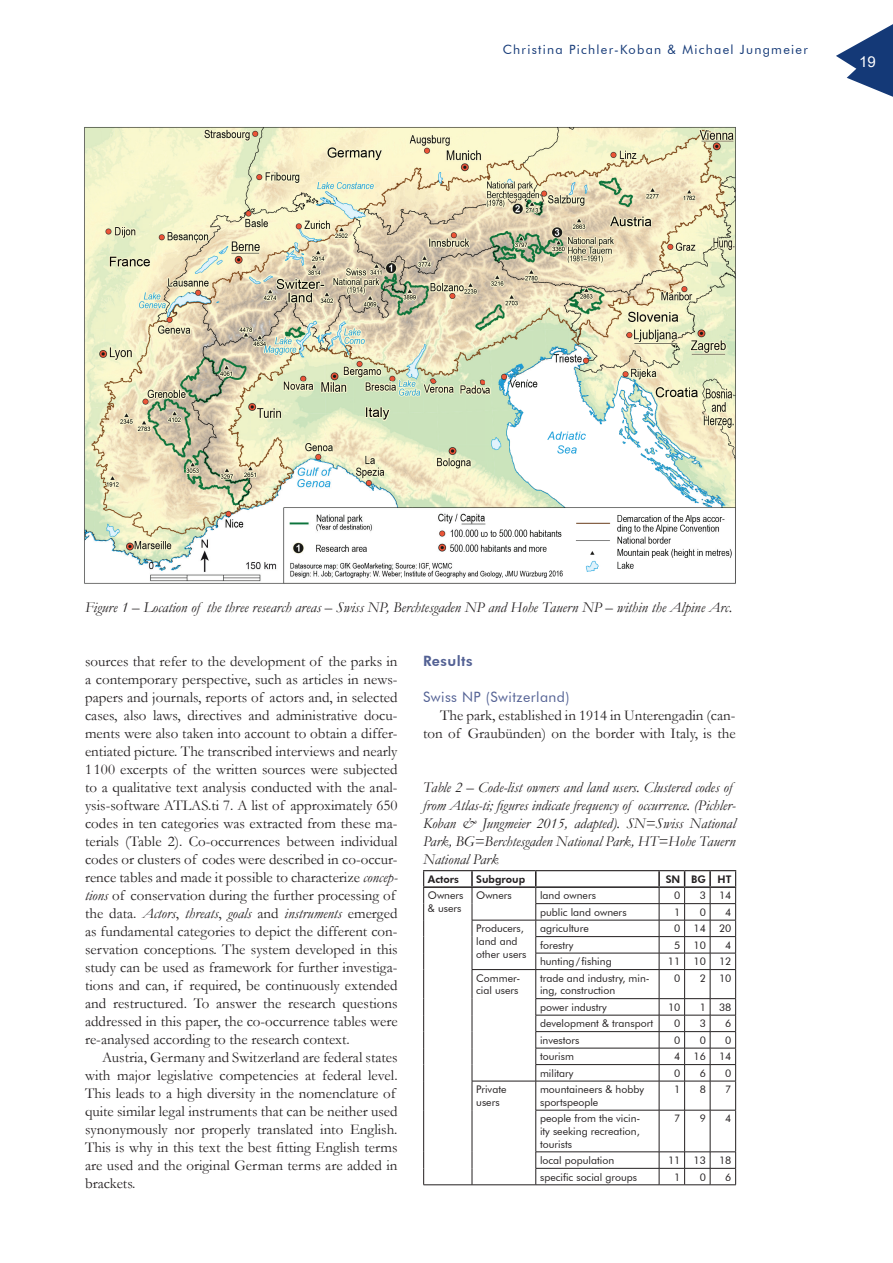
<style>
.page{position:relative;width:893px;height:1263px;background:#fff}
.page>*{position:absolute;margin:0;border:0;box-sizing:border-box;transform-origin:0 0}
.t1{font:15px/18px "Garamond";color:#231f20}
.t2{font:italic 15px/18px "Garamond";color:#231f20}
.t3{font:15px "Arial";color:#fff}
.t4{font:14.25px "Futura BT";letter-spacing:.03em;color:#536194}
.t5{font:800 14.25px "Futura BT";letter-spacing:.03em;color:#536194}
.t6{font:12.75px "Futura BT";letter-spacing:.1em;color:#143977}
.t7{font:10.5px/12.6px "Futura BT";color:#231f20}
.t8{font:800 10.5px "Futura BT";color:#231f20}
.s1{font-style:italic}
</style>
<div class="page">
<svg style="left:836px;top:24px;width:57px;height:73px"></svg>
<hr style="left:423px;top:886px;width:49px;height:2px;background:#231f20">
<hr style="left:472px;top:886px;width:64px;height:2px;background:#231f20">
<hr style="left:536px;top:886px;width:123px;height:2px;background:#231f20">
<hr style="left:423px;top:870px;width:49px;height:1px;background:#231f20">
<hr style="left:472px;top:870px;width:64px;height:1px;background:#231f20">
<hr style="left:536px;top:870px;width:123px;height:1px;background:#231f20">
<svg style="left:423px;top:871px;width:1px;height:98px"></svg>
<hr style="left:423px;top:969px;width:1px;height:30px;background:#231f20">
<svg style="left:423px;top:999px;width:1px;height:111px"></svg>
<hr style="left:423px;top:1110px;width:1px;height:42px;background:#231f20">
<svg style="left:423px;top:1152px;width:1px;height:32px"></svg>
<hr style="left:423px;top:1184px;width:49px;height:1px;background:#231f20">
<hr style="left:536px;top:903px;width:123px;height:1px;background:#231f20">
<hr style="left:472px;top:920px;width:64px;height:1px;background:#231f20">
<hr style="left:536px;top:920px;width:123px;height:1px;background:#231f20">
<hr style="left:536px;top:936px;width:123px;height:1px;background:#231f20">
<hr style="left:536px;top:953px;width:123px;height:1px;background:#231f20">
<hr style="left:472px;top:969px;width:64px;height:1px;background:#231f20">
<hr style="left:536px;top:969px;width:123px;height:1px;background:#231f20">
<hr style="left:536px;top:998px;width:123px;height:1px;background:#231f20">
<hr style="left:536px;top:1015px;width:123px;height:1px;background:#231f20">
<hr style="left:536px;top:1031px;width:123px;height:1px;background:#231f20">
<hr style="left:536px;top:1048px;width:123px;height:1px;background:#231f20">
<hr style="left:536px;top:1064px;width:123px;height:1px;background:#231f20">
<hr style="left:472px;top:1081px;width:64px;height:1px;background:#231f20">
<svg style="left:471px;top:871px;width:2px;height:239px"></svg>
<hr style="left:536px;top:1081px;width:123px;height:1px;background:#231f20">
<svg style="left:535px;top:871px;width:1px;height:239px"></svg>
<hr style="left:472px;top:1110px;width:1px;height:42px;background:#231f20">
<hr style="left:536px;top:1110px;width:123px;height:1px;background:#231f20">
<hr style="left:535px;top:1110px;width:1px;height:42px;background:#231f20">
<hr style="left:659px;top:1110px;width:1px;height:42px;background:#231f20">
<hr style="left:684px;top:1110px;width:1px;height:42px;background:#231f20">
<svg style="left:658px;top:870px;width:78px;height:241px"></svg>
<hr style="left:710px;top:1110px;width:1px;height:42px;background:#231f20">
<hr style="left:735px;top:1110px;width:1px;height:42px;background:#231f20">
<hr style="left:536px;top:1151px;width:123px;height:1px;background:#231f20">
<svg style="left:472px;top:1152px;width:1px;height:32px"></svg>
<hr style="left:536px;top:1168px;width:123px;height:1px;background:#231f20">
<svg style="left:535px;top:1152px;width:1px;height:32px"></svg>
<hr style="left:472px;top:1184px;width:64px;height:1px;background:#231f20">
<hr style="left:536px;top:1184px;width:123px;height:1px;background:#231f20">
<svg style="left:659px;top:1151px;width:77px;height:34px"></svg>
<img style="left:84px;top:127px;width:652px;height:457px">
<p class="t6" style="left:503px;top:42px;width:307px">Christina Pichler-Koban &amp; Michael Jungmeier</p>
<p class="t3" style="left:859px;top:51px;width:18px">19</p>
<p class="t2" style="left:85px;top:598px;width:649px">Figure 1 – Location of the three research areas – Swiss NP, Berchtesgaden NP and Hohe Tauern NP – within the Alpine Arc.</p>
<p class="t1" style="left:85px;top:652px;width:314px">sources that refer to the development of the parks in a contemporary perspective, such as articles in news&shy;papers and journals, reports of actors and, in selected cases, also laws, directives and administrative docu&shy;ments were also taken into account to obtain a differ&shy;entiated picture. The transcribed interviews and nearly 1 100 excerpts of the written sources were subjected to a qualitative text analysis conducted with the anal&shy;ysis-software ATLAS.ti 7. A list of approximately 650 codes in ten categories was extracted from these ma&shy;terials (Table 2). Co-occurrences between individual codes or clusters of codes were described in co-occur&shy;rence tables and made it possible to characterize <span class="s1">concep&shy;tions</span> of conservation during the further processing of the data. <span class="s1">Actors</span>, <span class="s1">threats</span>, <span class="s1">goals</span> and <span class="s1">instruments</span> emerged as fundamental categories to depict the different con&shy;servation conceptions. The system developed in this study can be used as framework for further investiga&shy;tions and can, if required, be continuously extended and restructured. To answer the research questions addressed in this paper, the co-occurrence tables were re-analysed according to the research context.</p>
<p class="t1" style="left:85px;top:1048px;width:314px;text-indent:17px">Austria, Germany and Switzerland are federal states with major legislative competencies at federal level.<br>This leads to a high diversity in the nomenclature of quite similar legal instruments that can be neither used synonymously nor properly translated into English.<br>This is why in this text the best fitting English terms are used and the original German terms are added in brackets.</p>
<p class="t5" style="left:423px;top:652px;width:51px">Results</p>
<p class="t4" style="left:423px;top:688px;width:148px">Swiss NP (Switzerland)</p>
<p class="t1" style="left:423px;top:706px;width:314px;text-align:right">The park, established in 1914 in Unterengadin (can&shy;ton of Graubünden) on the border with Italy, is the</p>
<p class="t2" style="left:423px;top:778px;width:314px">Table 2 – Code-list owners and land users. Clustered codes of from Atlas-ti; figures indicate frequency of occurrence. (Pichler-Koban &amp; Jungmeier 2015, adapted). SN=Swiss National Park, BG=Berchtesgaden National Park, HT=Hohe Tauern National Park</p>
<p class="t8" style="left:428px;top:873px;width:32px">Actors</p>
<p class="t8" style="left:476px;top:873px;width:50px">Subgroup</p>
<p class="t8" style="left:666px;top:873px;width:67px">SN BG HT</p>
<p class="t7" style="left:428px;top:889px;width:37px">Owners &amp; users</p>
<p class="t7" style="left:476px;top:889px;width:37px">Owners</p>
<p class="t7" style="left:540px;top:889px;width:57px">land owners</p>
<p class="t7" style="left:674px;top:889px;width:8px">0</p>
<p class="t7" style="left:700px;top:889px;width:8px">3</p>
<p class="t7" style="left:719px;top:889px;width:14px">14</p>
<p class="t7" style="left:540px;top:906px;width:88px">public land owners</p>
<p class="t7" style="left:674px;top:906px;width:8px">1</p>
<p class="t7" style="left:700px;top:906px;width:8px">0</p>
<p class="t7" style="left:725px;top:906px;width:8px">4</p>
<p class="t7" style="left:476px;top:922px;width:52px">Producers, land and other users</p>
<p class="t7" style="left:540px;top:922px;width:50px">agriculture</p>
<p class="t7" style="left:674px;top:922px;width:33px">0 14</p>
<p class="t7" style="left:719px;top:922px;width:14px">20</p>
<p class="t7" style="left:540px;top:939px;width:35px">forestry</p>
<p class="t7" style="left:674px;top:939px;width:33px">5 10</p>
<p class="t7" style="left:725px;top:939px;width:8px">4</p>
<p class="t7" style="left:540px;top:955px;width:73px">hunting / fishing</p>
<p class="t7" style="left:668px;top:955px;width:14px">11</p>
<p class="t7" style="left:693px;top:955px;width:39px">10 12</p>
<p class="t7" style="left:476px;top:972px;width:45px">Commer&shy;cial users</p>
<p class="t7" style="left:540px;top:972px;width:111px">trade and industry, min&shy;ing, construction</p>
<p class="t7" style="left:674px;top:972px;width:8px">0</p>
<p class="t7" style="left:700px;top:972px;width:8px">2</p>
<p class="t7" style="left:719px;top:972px;width:14px">10</p>
<p class="t7" style="left:540px;top:1001px;width:68px">power industry</p>
<p class="t7" style="left:668px;top:1001px;width:14px">10</p>
<p class="t7" style="left:700px;top:1001px;width:8px">1</p>
<p class="t7" style="left:719px;top:1001px;width:14px">38</p>
<p class="t7" style="left:540px;top:1017px;width:115px">development &amp; transport</p>
<p class="t7" style="left:674px;top:1017px;width:8px">0</p>
<p class="t7" style="left:700px;top:1017px;width:8px">3</p>
<p class="t7" style="left:725px;top:1017px;width:8px">6</p>
<p class="t7" style="left:540px;top:1034px;width:41px">investors</p>
<p class="t7" style="left:674px;top:1034px;width:8px">0</p>
<p class="t7" style="left:700px;top:1034px;width:8px">0</p>
<p class="t7" style="left:725px;top:1034px;width:8px">0</p>
<p class="t7" style="left:540px;top:1050px;width:35px">tourism</p>
<p class="t7" style="left:674px;top:1050px;width:33px">4 16</p>
<p class="t7" style="left:719px;top:1050px;width:14px">14</p>
<p class="t7" style="left:540px;top:1067px;width:35px">military</p>
<p class="t7" style="left:674px;top:1067px;width:8px">0</p>
<p class="t7" style="left:700px;top:1067px;width:8px">6</p>
<p class="t7" style="left:725px;top:1067px;width:8px">0</p>
<p class="t7" style="left:476px;top:1083px;width:32px">Private users</p>
<p class="t7" style="left:540px;top:1083px;width:105px">mountaineers &amp; hobby sportspeople</p>
<p class="t7" style="left:674px;top:1083px;width:8px">1</p>
<p class="t7" style="left:700px;top:1083px;width:8px">8</p>
<p class="t7" style="left:725px;top:1083px;width:8px">7</p>
<p class="t7" style="left:540px;top:1112px;width:102px;text-align:justify">people from the vicin&shy;ity seeking recreation, tourists</p>
<p class="t7" style="left:674px;top:1112px;width:8px">7</p>
<p class="t7" style="left:700px;top:1112px;width:8px">9</p>
<p class="t7" style="left:725px;top:1112px;width:8px">4</p>
<p class="t7" style="left:540px;top:1154px;width:76px">local population</p>
<p class="t7" style="left:668px;top:1154px;width:14px">11</p>
<p class="t7" style="left:693px;top:1154px;width:14px">13</p>
<p class="t7" style="left:719px;top:1154px;width:14px">18</p>
<p class="t7" style="left:540px;top:1170px;width:99px">specific social groups</p>
<p class="t7" style="left:674px;top:1170px;width:8px">1</p>
<p class="t7" style="left:700px;top:1170px;width:8px">0</p>
<p class="t7" style="left:725px;top:1170px;width:8px">6</p>
</div>
